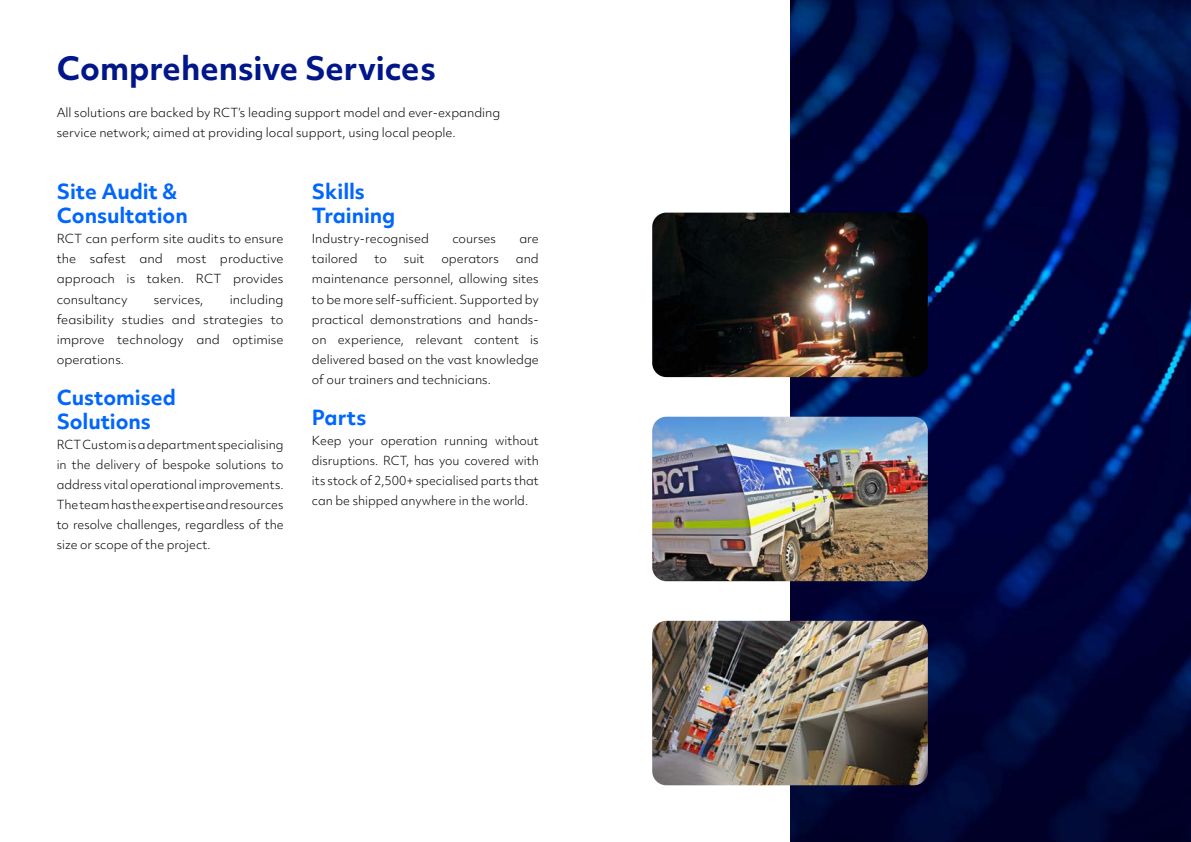
<style>
.page{position:relative;width:1191px;height:842px;background:#fff}
.page>*{position:absolute;margin:0;border:0;box-sizing:border-box;transform-origin:0 0}
.t1{font:700 31px "Objektiv Mk 2";color:#001689}
.t2{font:700 20px/24px "Objektiv Mk 2";color:#0066fc}
.t3{font:300 12px/20px "Objektiv Mk 2";color:#000;text-align:justify}
</style>
<div class="page">
<img style="left:790px;top:0;width:401px;height:842px">
<img style="left:652px;top:213px;width:275px;height:164px">
<img style="left:652px;top:417px;width:275px;height:164px">
<img style="left:652px;top:621px;width:275px;height:164px">
<h1 class="t1" style="left:57px;top:47px;width:380px">Comprehensive Services</h1>
<p class="t3" style="left:57px;top:103px;width:445px">All solutions are backed by RCT’s leading support model and ever-expanding service network; aimed at providing local support, using local people.</p>
<h2 class="t2" style="left:57px;top:179px;width:132px">Site Audit &amp;<br>Consultation</h2>
<p class="t3" style="left:57px;top:229px;width:228px">RCT can perform site audits to ensure the safest and most productive approach is taken. RCT provides consultancy</p>
<p class="t3" style="left:57px;top:289px;width:228px;text-indent:173px">including feasibility studies and strategies to improve technology and optimise operations.</p>
<h2 class="t2" style="left:57px;top:384px;width:121px">Customised<br>Solutions</h2>
<p class="t3" style="left:57px;top:434px;width:228px">RCT Custom is a department specialising in the delivery of bespoke solutions to address vital operational improvements.<br>The team has the expertise and resources to resolve challenges, regardless of the size or scope of the project.</p>
<p class="t3" style="left:154px;top:289px;width:51px">services,</p>
<h2 class="t2" style="left:312px;top:179px;width:85px">Skills<br>Training</h2>
<p class="t3" style="left:312px;top:229px;width:119px">Industry-recognised</p>
<p class="t3" style="left:452px;top:229px;width:45px">courses</p>
<p class="t3" style="left:519px;top:229px;width:21px">are</p>
<p class="t3" style="left:312px;top:249px;width:47px">tailored</p>
<p class="t3" style="left:374px;top:249px;width:14px">to</p>
<p class="t3" style="left:404px;top:249px;width:22px">suit</p>
<p class="t3" style="left:441px;top:249px;width:59px">operators</p>
<p class="t3" style="left:312px;top:249px;width:228px;text-indent:204px">and maintenance personnel, allowing sites to be more self-sufficient. Supported by practical demonstrations and hands&shy;on experience, relevant content is delivered based on the vast knowledge of our trainers and technicians.</p>
<h2 class="t2" style="left:312px;top:404px;width:56px">Parts</h2>
<p class="t3" style="left:312px;top:430px;width:228px">Keep your operation running without disruptions. RCT, has you covered with its stock of 2,500+ specialised parts that can be shipped anywhere in the world.</p>
</div>
